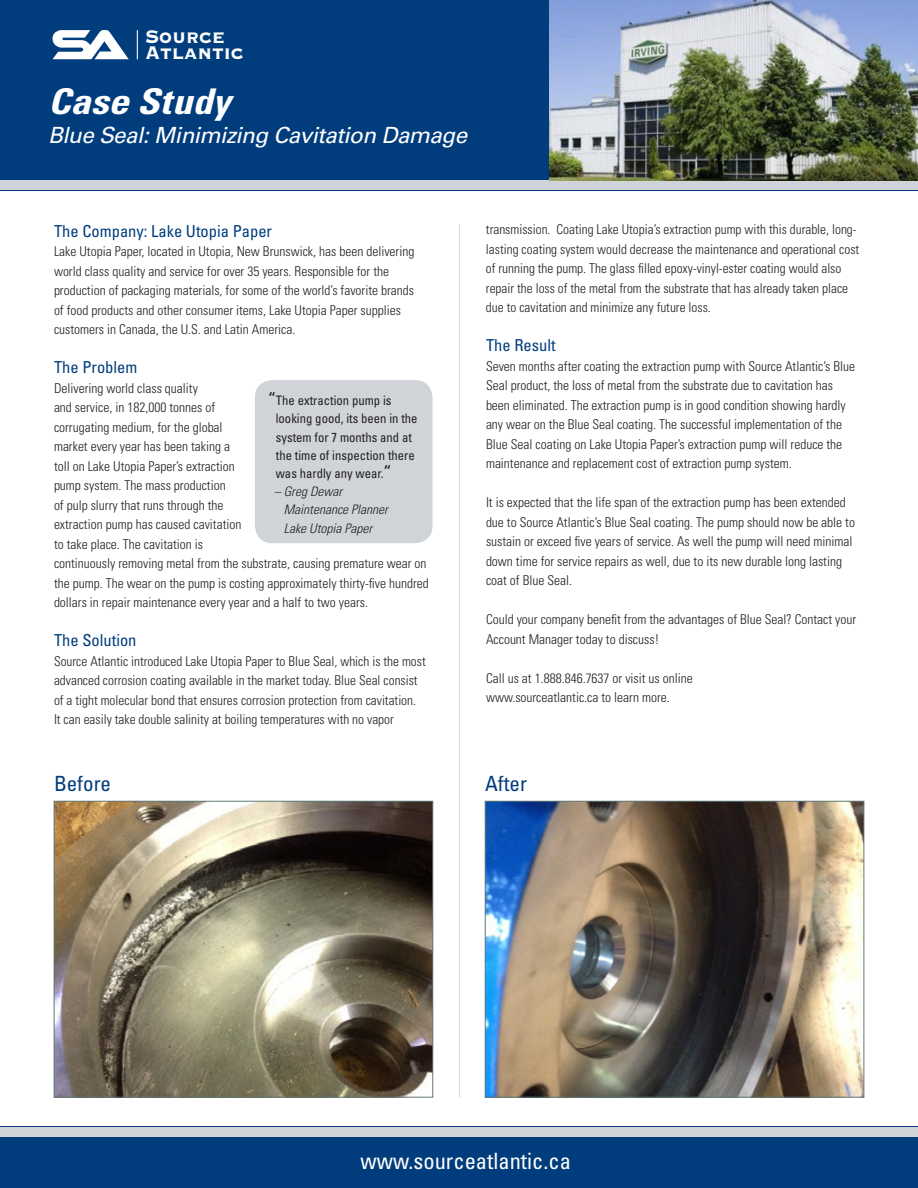
<style>
.page{position:relative;width:918px;height:1188px;background:#fff}
.page>*{position:absolute;margin:0;border:0;box-sizing:border-box;transform-origin:0 0}
.t1{font:italic 700 condensed 35.4px "Univers LT Std";color:#fff;scale:1.14 1}
.t2{font:24px "Copperplate Thirty Three BC";color:#fff;scale:.88 1}
.t3{font:condensed 22.5px "Univers LT Std";color:#fff}
.t4{font:italic 22.35px "Univers LT Std";letter-spacing:-.02em;color:#fff}
.t5{font:condensed 21px "Univers LT Std";color:#013d7d}
.t6{font:condensed 16.5px "Univers LT Std";color:#013d7d}
.t7{font:300 condensed 13.5px/19.5px "Univers LT Std";color:#231f20}
.t8{font:condensed 13.05px/18.1px "Univers LT Std";color:#231f20}
.t9{font:italic 300 condensed 13.05px/18.1px "Univers LT Std";color:#231f20}
.s1{font-size:18px}
</style>
<div class="page">
<div style="left:0;top:0;width:918px;height:190px;background:#013d7d"></div>
<div style="left:0;top:1127px;width:918px;height:61px;background:#013d7d"></div>
<div style="left:0;top:1127px;width:918px;height:9px;background:#d0d4d8"></div>
<svg style="left:53px;top:30px;width:76px;height:29px"></svg>
<svg style="left:137px;top:30px;width:1px;height:29px"></svg>
<hr style="left:459px;top:225px;width:1px;height:872px;background:#d0d4d8">
<div style="left:0;top:181px;width:918px;height:9px;background:#d0d4d8"></div>
<img style="left:56px;top:803px;width:375px;height:292px">
<div style="left:54px;top:801px;width:379px;height:296px;border:1px solid #607875"></div>
<img style="left:487px;top:803px;width:375px;height:292px">
<div style="left:485px;top:801px;width:379px;height:296px;border:1px solid #607875"></div>
<div style="left:255px;top:380px;width:178px;height:163px;background:#d0d4d8;border-radius:17px"></div>
<img style="left:549px;top:0;width:369px;height:180px">
<p class="t2" style="left:145px;top:24px;width:92px">Source</p>
<p class="t2" style="left:145px;top:41px;width:114px">Atlantic</p>
<p class="t1" style="left:48px;top:80px;width:162px">Case Study</p>
<p class="t4" style="left:48px;top:122px;width:421px">Blue Seal: Minimizing Cavitation Damage</p>
<p class="t6" style="left:54px;top:220px;width:220px">The Company: Lake Utopia Paper</p>
<p class="t7" style="left:54px;top:242px;width:362px">Lake Utopia Paper, located in Utopia, New Brunswick, has been delivering world class quality and service for over 35 years. Responsible for the production of packaging materials, for some of the world’s favorite brands of food products and other consumer items, Lake Utopia Paper supplies customers in Canada, the U.S. and Latin America.</p>
<p class="t6" style="left:54px;top:357px;width:85px">The Problem</p>
<p class="t7" style="left:54px;top:378px;width:376px">Delivering world class quality<br>and service, in 182,000 tonnes of<br>corrugating medium, for the global<br>market every year has been taking a<br>toll on Lake Utopia Paper’s extraction<br>pump system. The mass production<br>of pulp slurry that runs through the<br>extraction pump has caused cavitation<br>to take place. The cavitation is<br>continuously removing metal from the substrate, causing premature wear on the pump. The wear on the pump is costing approximately thirty-five hundred dollars in repair maintenance every year and a half to two years.</p>
<p class="t6" style="left:54px;top:630px;width:84px">The Solution</p>
<p class="t7" style="left:54px;top:651px;width:373px">Source Atlantic introduced Lake Utopia Paper to Blue Seal, which is the most advanced corrosion coating available in the market today. Blue Seal consist of a tight molecular bond that ensures corrosion protection from cavitation.<br>It can easily take double salinity at boiling temperatures with no vapor</p>
<p class="t8" style="left:276px;top:391px;width:143px;text-indent:-8px"><span class="s1">“</span>The extraction pump is looking good, its been in the system for 7 months and at the time of inspection there was hardly any wear.<span class="s1">“</span></p>
<p class="t9" style="left:284px;top:483px;width:106px;text-indent:-10px">– Greg Dewar<br>Maintenance Planner<br>Lake Utopia Paper</p>
<p class="t7" style="left:486px;top:220px;width:375px">transmission. Coating Lake Utopia’s extraction pump with this durable, long&shy;lasting coating system would decrease the maintenance and operational cost of running the pump. The glass filled epoxy-vinyl-ester coating would also repair the loss of the metal from the substrate that has already taken place due to cavitation and minimize any future loss.</p>
<p class="t6" style="left:486px;top:335px;width:71px">The Result</p>
<p class="t7" style="left:486px;top:356px;width:371px">Seven months after coating the extraction pump with Source Atlantic’s Blue Seal product, the loss of metal from the substrate due to cavitation has been eliminated. The extraction pump is in good condition showing hardly any wear on the Blue Seal coating. The successful implementation of the Blue Seal coating on Lake Utopia Paper’s extraction pump will reduce the maintenance and replacement cost of extraction pump system.</p>
<p class="t7" style="left:486px;top:493px;width:371px">It is expected that the life span of the extraction pump has been extended due to Source Atlantic’s Blue Seal coating. The pump should now be able to sustain or exceed five years of service. As well the pump will need minimal down time for service repairs as well, due to its new durable long lasting coat of Blue Seal.</p>
<p class="t7" style="left:486px;top:610px;width:372px">Could your company benefit from the advantages of Blue Seal? Contact your<br>Account Manager today to discuss!</p>
<p class="t7" style="left:486px;top:668px;width:208px">Call us at 1.888.846.7637 or visit us online www.sourceatlantic.ca to learn more.</p>
<p class="t5" style="left:54px;top:770px;width:59px">Before</p>
<p class="t5" style="left:485px;top:770px;width:44px">After</p>
<p class="t3" style="left:361px;top:1146px;width:212px">www.sourceatlantic.ca</p>
</div>
